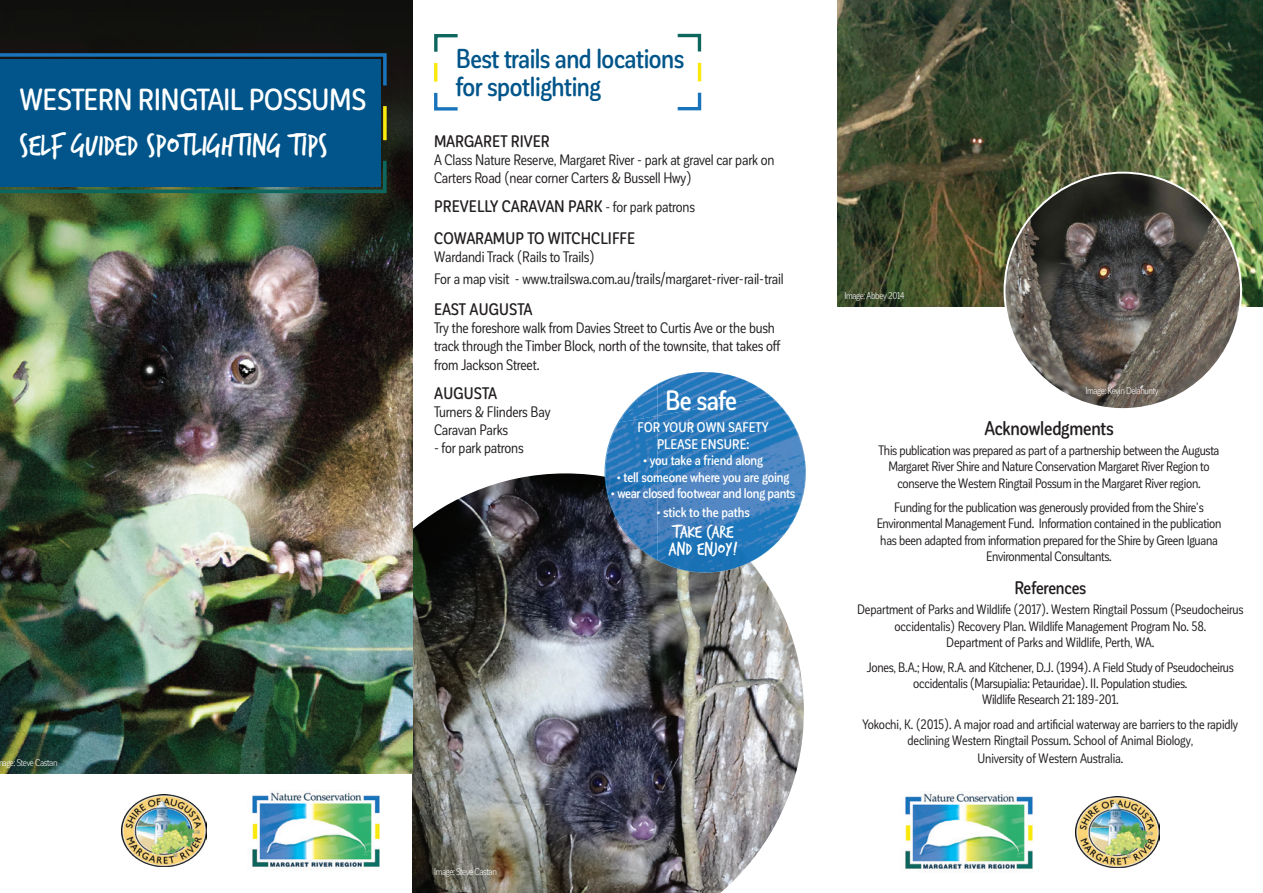
<style>
.page{position:relative;width:1263px;height:893px;background:#fff}
.page>*{position:absolute;margin:0;border:0;box-sizing:border-box;transform-origin:0 0}
.t1{font:32.55px "Trash Hand";color:#fff}
.t2{font:500 condensed 30px "Corp Sans Rd";letter-spacing:-.015em;color:#fff}
.t3{font:500 condensed 27.6px "Corp Sans Rd";letter-spacing:-.02em;color:#fff}
.t4{font:500 condensed 27px/28.5px "Corp Sans Rd";letter-spacing:-.02em;color:#01558a}
.t5{font:500 condensed 19.5px "Corp Sans Rd";letter-spacing:-.01em;color:#231f20}
.t6{font:19.35px/16.5px "Trash Hand";color:#fff}
.t7{font:500 condensed 18px "Corp Sans Rd";letter-spacing:-.01em;color:#231f20}
.t8{font:500 condensed 16.5px "Corp Sans Rd";letter-spacing:-.005em;color:#231f20}
.t9{font:condensed 15px/18px "Corp Sans Rd";letter-spacing:-.01em;color:#231f20}
.t10{font:500 condensed 13.8px/16.5px "Corp Sans Rd";letter-spacing:-.01em;color:#fff;text-align:center}
.t11{font:condensed 13.5px/16.2px "Corp Sans Rd";letter-spacing:-.02em;color:#231f20;text-align:center}
.t12{font:condensed 9.75px "Corp Sans Rd";letter-spacing:-.035em;color:#fff}
.s1{font-weight:400;font-size:15px}
</style>
<div class="page">
<img style="left:412px;top:473px;width:392px;height:420px">
<img style="left:605px;top:516px;width:199px;height:56px">
<img style="left:621px;top:384px;width:36px;height:33px">
<img style="left:657px;top:372px;width:114px;height:24px">
<img style="left:605px;top:417px;width:52px;height:143px">
<img style="left:652px;top:416px;width:5px;height:73px">
<img style="left:657px;top:516px;width:143px;height:56px">
<img style="left:657px;top:396px;width:149px;height:120px">
<svg style="left:677px;top:92px;width:25px;height:19px"></svg>
<svg style="left:677px;top:33px;width:25px;height:19px"></svg>
<hr style="left:698px;top:63px;width:3px;height:18px;background:#f9e90c">
<svg style="left:434px;top:92px;width:24px;height:19px"></svg>
<svg style="left:434px;top:34px;width:24px;height:18px"></svg>
<hr style="left:434px;top:63px;width:3px;height:19px;background:#f9e90c">
<img style="left:0;top:0;width:412px;height:774px">
<div style="left:0;top:59px;width:380px;height:128px;background:#01558a"></div>
<svg style="left:0;top:51px;width:388px;height:38px"></svg>
<svg style="left:0;top:157px;width:388px;height:38px"></svg>
<svg style="left:383px;top:106px;width:4px;height:34px"></svg>
<img style="left:252px;top:791px;width:128px;height:79px">
<img style="left:122px;top:795px;width:84px;height:71px">
<img style="left:838px;top:0;width:425px;height:306px">
<img style="left:1004px;top:173px;width:237px;height:236px;border-radius:116px">
<img style="left:905px;top:792px;width:128px;height:80px">
<img style="left:1075px;top:796px;width:84px;height:72px">
<h2 class="t2" style="left:20px;top:81px;width:348px">WESTERN RINGTAIL POSSUMS</h2>
<h1 class="t1" style="left:20px;top:129px;width:309px">SELF GUIDED SPOTLIGHTING TIPS</h1>
<p class="t12" style="left:3px;top:757px;width:56px">age: Steve Castan</p>
<h3 class="t4" style="left:456px;top:43px;width:230px">Best trails and locations for spotlighting</h3>
<p class="t8" style="left:434px;top:130px;width:117px">MARGARET RIVER</p>
<p class="t9" style="left:434px;top:150px;width:342px">A Class Nature Reserve, Margaret River - park at gravel car park on<br>Carters Road (near corner Carters &amp; Bussell Hwy)</p>
<p class="t8" style="left:434px;top:196px;width:262px">PREVELLY CARAVAN PARK <span class="s1">- for park patrons</span></p>
<p class="t8" style="left:434px;top:228px;width:203px">COWARAMUP TO WITCHCLIFFE</p>
<p class="t9" style="left:434px;top:245px;width:351px;line-height:22.2px">Wardandi Track (Rails to Trails)<br>For a map visit - www.trailswa.com.au/trails/margaret-river-rail-trail</p>
<p class="t8" style="left:434px;top:299px;width:100px">EAST AUGUSTA</p>
<p class="t9" style="left:434px;top:318px;width:348px">Try the foreshore walk from Davies Street to Curtis Ave or the bush track through the Timber Block, north of the townsite, that takes off</p>
<p class="t9" style="left:434px;top:356px;width:107px">from Jackson Street.</p>
<p class="t8" style="left:434px;top:383px;width:65px">AUGUSTA</p>
<p class="t9" style="left:434px;top:402px;width:118px">Turners &amp; Flinders Bay<br>Caravan Parks</p>
<p class="t9" style="left:434px;top:438px;width:91px">- for park patrons</p>
<h3 class="t3" style="left:665px;top:383px;width:74px">Be safe</h3>
<p class="t10" style="left:638px;top:419px;width:132px">FOR YOUR OWN SAFETY<br>PLEASE ENSURE:</p>
<p class="t10" style="left:643px;top:452px;width:122px">• you take a friend along</p>
<p class="t10" style="left:617px;top:468px;width:174px">• tell someone where you are going</p>
<p class="t10" style="left:611px;top:485px;width:186px">• wear closed footwear and long pants</p>
<p class="t10" style="left:656px;top:503px;width:95px">• stick to the paths</p>
<h3 class="t6" style="left:669px;top:524px;width:70px">TAKE CARE<br>AND ENJOY!</h3>
<p class="t12" style="left:434px;top:866px;width:64px">Image: Steve Castan</p>
<p class="t12" style="left:844px;top:289px;width:61px">Image: Abbey 2014</p>
<p class="t12" style="left:1085px;top:384px;width:75px">Image: Kevin Delahunty</p>
<h3 class="t5" style="left:984px;top:416px;width:131px">Acknowledgments</h3>
<p class="t11" style="left:879px;top:442px;width:342px">This publication was prepared as part of a partnership between the Augusta<br>Margaret River Shire and Nature Conservation Margaret River Region to conserve the Western Ringtail Possum in the Margaret River region.</p>
<p class="t11" style="left:877px;top:499px;width:346px">Funding for the publication was generously provided from the Shire’s Environmental Management Fund. Information contained in the publication has been adapted from information prepared for the Shire by Green Iguana Environmental Consultants.</p>
<h3 class="t7" style="left:1014px;top:576px;width:73px">References</h3>
<p class="t11" style="left:857px;top:601px;width:388px">Department of Parks and Wildlife (2017). Western Ringtail Possum (Pseudocheirus occidentalis) Recovery Plan. Wildlife Management Program No. 58.<br>Department of Parks and Wildlife, Perth, WA.</p>
<p class="t11" style="left:867px;top:658px;width:368px">Jones, B.A.; How, R.A. and Kitchener, D.J. (1994). A Field Study of Pseudocheirus occidentalis (Marsupialia: Petauridae). II. Population studies.<br>Wildlife Research 21: 189-201.</p>
<p class="t11" style="left:863px;top:715px;width:377px">Yokochi, K. (2015). A major road and artificial waterway are barriers to the rapidly declining Western Ringtail Possum. School of Animal Biology,</p>
<p class="t11" style="left:977px;top:749px;width:147px">University of Western Australia.</p>
</div>
